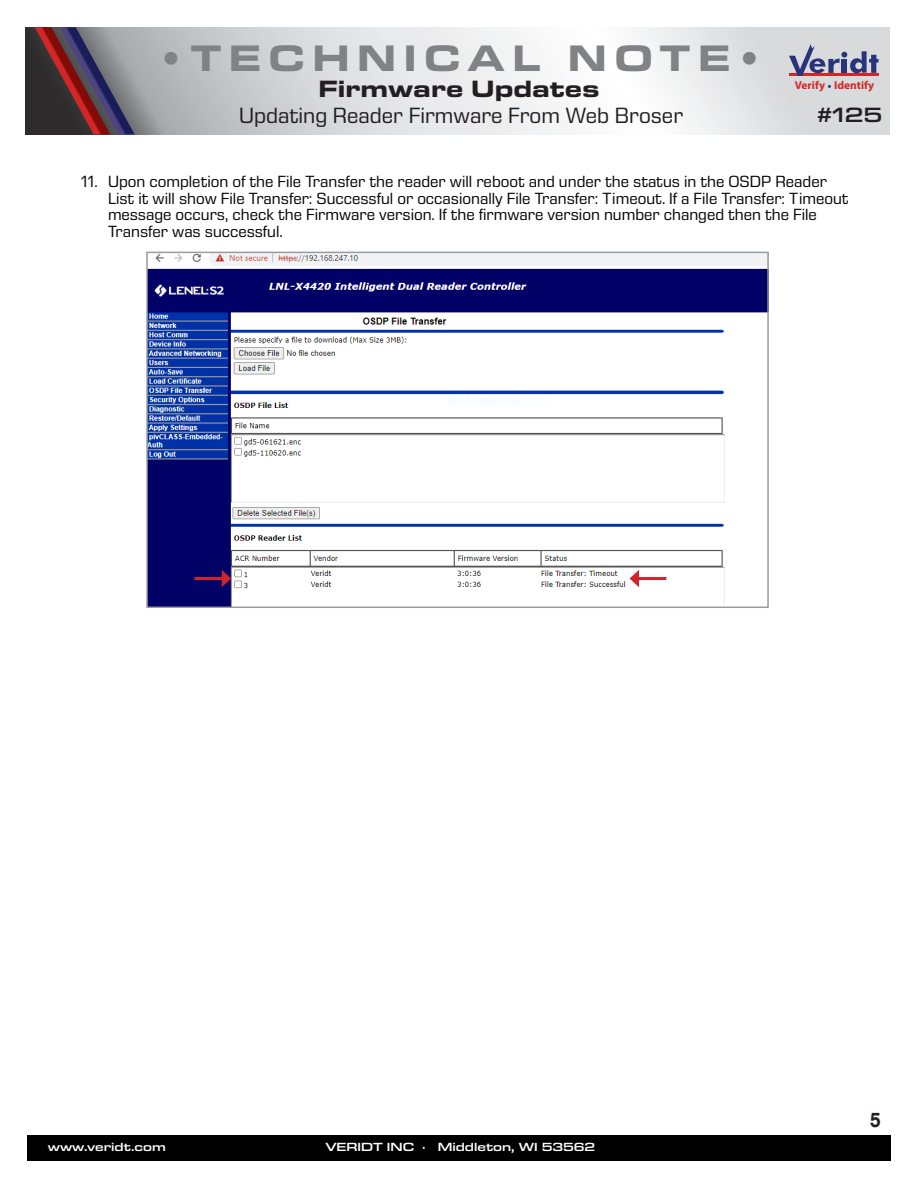
<style>
.page{position:relative;width:918px;height:1188px;background:#fff}
.page>*{position:absolute;margin:0;border:0;box-sizing:border-box;transform-origin:0 0}
.t1{font:700 expanded 37.5px "Eurostile Next LT Pro";letter-spacing:.2em;color:#808285}
.t2{font:700 expanded 24px "Eurostile Next LT Pro";color:#231f20}
.t3{font:22.5px "Eurostile Next LT Pro";color:#231f20}
.t4{font:600 expanded 21px "Eurostile Next LT Pro";color:#231f20}
.t5{font:700 21px "Swiss 721 BT";color:#231f20;scale:.9 1}
.t6{font:16.5px/16.5px "Eurostile Next LT Pro";color:#040503}
.t7{font:600 expanded 12px "Eurostile Next LT Pro";color:#fff}
.t8{font:700 11.4px "Myriad Pro";color:#d52627}
</style>
<div class="page">
<div style="left:27px;top:1135px;width:864px;height:26px;background:#000"></div>
<svg style="left:26px;top:27px;width:864px;height:107px"></svg>
<svg style="left:35px;top:27px;width:100px;height:107px"></svg>
<svg style="left:789px;top:44px;width:90px;height:32px"></svg>
<img style="left:149px;top:255px;width:617px;height:350px">
<div style="left:146px;top:252px;width:623px;height:356px;border:2px solid #999b9e"></div>
<hr style="left:636px;top:577px;width:30px;height:3px;background:#d1232a">
<svg style="left:630px;top:570px;width:9px;height:17px"></svg>
<hr style="left:194px;top:577px;width:30px;height:3px;background:#d1232a">
<svg style="left:222px;top:570px;width:9px;height:17px"></svg>
<h1 class="t1" style="left:160px;top:37px;width:603px">•TECHNICAL NOTE•</h1>
<p class="t2" style="left:319px;top:75px;width:282px">Firmware Updates</p>
<p class="t3" style="left:239px;top:103px;width:446px">Updating Reader Firmware From Web Broser</p>
<p class="t8" style="left:795px;top:78px;width:81px">Verify Identify</p>
<p class="t4" style="left:817px;top:103px;width:67px">#125</p>
<p class="t6" style="left:108px;top:173px;width:742px;text-indent:-27px">11. Upon completion of the File Transfer the reader will reboot and under the status in the OSDP Reader List it will show File Transfer: Successful or occasionally File Transfer: Timeout. If a File Transfer: Timeout message occurs, check the Firmware version. If the firmware version number changed then the File Transfer was successful.</p>
<p class="t7" style="left:48px;top:1141px;width:119px">www.veridt.com</p>
<p class="t7" style="left:325px;top:1141px;width:271px">VERIDT INC · Middleton, WI 53562</p>
<p class="t5" style="left:870px;top:1106px;width:13px">5</p>
</div>
